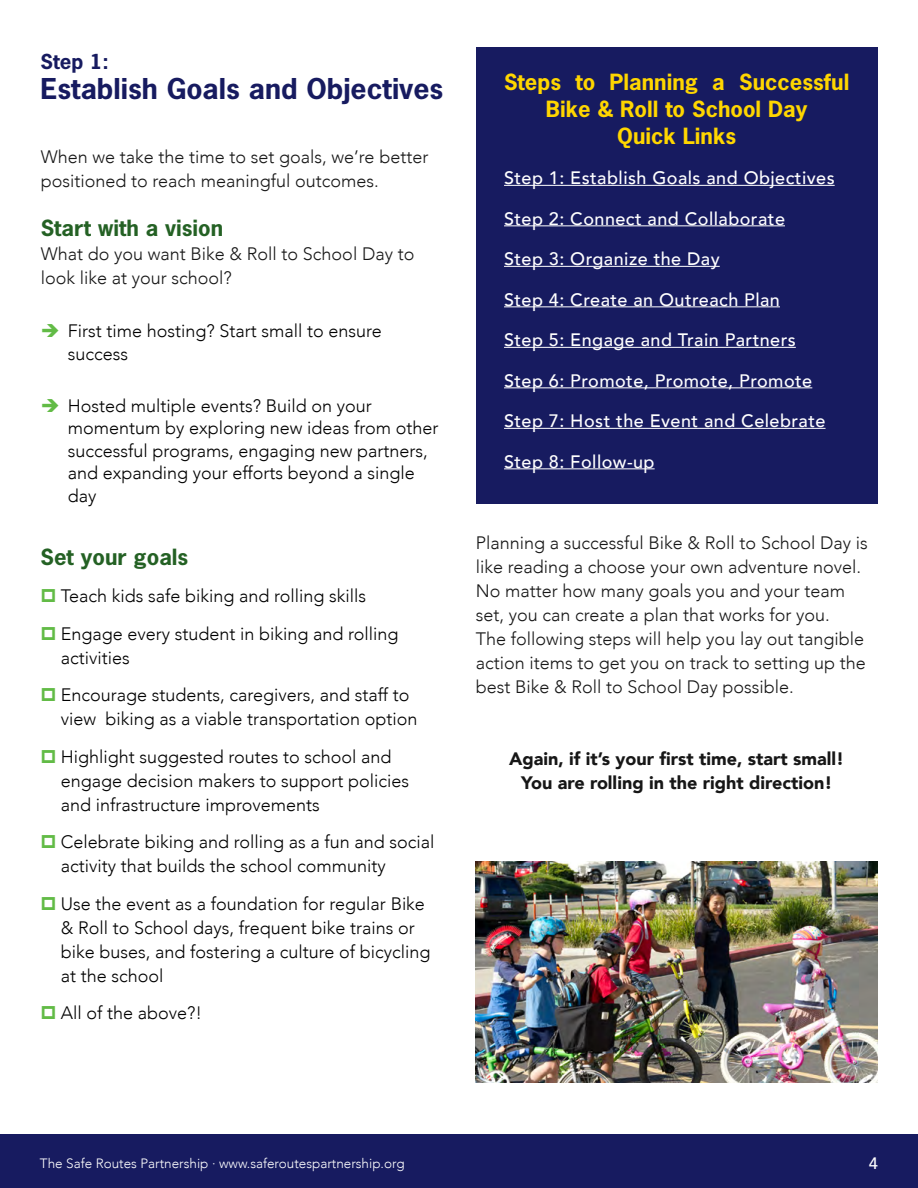
<style>
.page{position:relative;width:918px;height:1188px;background:#fff}
.page>*{position:absolute;margin:0;border:0;box-sizing:border-box;transform-origin:0 0}
.t1{font:700 27px "News Gothic Std";color:#171b60;scale:1.05 1}
.t2{font:700 21px/27px "News Gothic Std";color:#ffd600;text-align:center;scale:1.05 1}
.t3{font:700 21px "News Gothic Std";color:#246124;scale:1.05 1}
.t4{font:700 19.5px "News Gothic Std";color:#171b60;scale:1.05 1}
.t5{font:300 18px/24px "Avenir";color:#000}
.t6{font:300 18px/24px "Avenir";color:#171717}
.t7{font:500 18px "Avenir";letter-spacing:.025em;color:#fff}
.t8{font:900 18px/24px "Avenir";color:#171717;text-align:center}
.t9{font:500 16.5px "Avenir";color:#fff}
.t10{font:300 13.5px "Avenir";color:#fff}
</style>
<div class="page">
<div style="left:0;top:1134px;width:918px;height:54px;background:#171b60"></div>
<div style="left:476px;top:47px;width:402px;height:456px;background:#171b60"></div>
<hr style="left:504px;top:185px;width:331px;height:1px;background:#fff">
<hr style="left:504px;top:225px;width:281px;height:1px;background:#fff">
<hr style="left:504px;top:266px;width:216px;height:1px;background:#fff">
<hr style="left:504px;top:306px;width:276px;height:1px;background:#fff">
<hr style="left:504px;top:347px;width:292px;height:1px;background:#fff">
<hr style="left:504px;top:387px;width:308px;height:1px;background:#fff">
<hr style="left:504px;top:428px;width:322px;height:1px;background:#fff">
<hr style="left:504px;top:468px;width:151px;height:1px;background:#fff">
<img style="left:476px;top:862px;width:402px;height:220px">
<h1 class="t4" style="left:40px;top:49px;width:67px">Step 1:</h1>
<h1 class="t1" style="left:40px;top:71px;width:385px">Establish Goals and Objectives</h1>
<p class="t6" style="left:41px;top:145px;width:389px">When we take the time to set goals, we’re better positioned to reach meaningful outcomes.</p>
<h2 class="t3" style="left:41px;top:214px;width:175px">Start with a vision</h2>
<p class="t6" style="left:41px;top:242px;width:375px">What do you want Bike &amp; Roll to School Day to look like at your school?</p>
<p class="t5" style="left:68px;top:320px;width:316px;line-height:22.5px">First time hosting? Start small to ensure success</p>
<p class="t5" style="left:68px;top:394px;width:372px;line-height:22.5px">Hosted multiple events? Build on your momentum by exploring new ideas from other successful programs, engaging new partners, and expanding your efforts beyond a single day</p>
<h2 class="t3" style="left:40px;top:543px;width:142px">Set your goals</h2>
<p class="t5" style="left:61px;top:584px;width:307px">Teach kids safe biking and rolling skills</p>
<p class="t5" style="left:61px;top:622px;width:339px">Engage every student in biking and rolling activities</p>
<p class="t5" style="left:61px;top:683px;width:358px">Encourage students, caregivers, and staff to view biking as a viable transportation option</p>
<p class="t5" style="left:61px;top:745px;width:350px">Highlight suggested routes to school and engage decision makers to support policies and infrastructure improvements</p>
<p class="t5" style="left:61px;top:830px;width:375px">Celebrate biking and rolling as a fun and social activity that builds the school community</p>
<p class="t5" style="left:61px;top:892px;width:371px">Use the event as a foundation for regular Bike &amp; Roll to School days, frequent bike trains or bike buses, and fostering a culture of bicycling at the school</p>
<p class="t5" style="left:61px;top:1001px;width:143px">All of the above?!</p>
<h2 class="t2" style="left:504px;top:68px;width:330px">Steps to Planning a Successful<br>Bike &amp; Roll to School Day</h2>
<h2 class="t2" style="left:617px;top:122px;width:115px">Quick Links</h2>
<p class="t7" style="left:504px;top:162px;width:332px">Step 1: Establish Goals and Objectives</p>
<p class="t7" style="left:504px;top:203px;width:282px">Step 2: Connect and Collaborate</p>
<p class="t7" style="left:504px;top:243px;width:217px">Step 3: Organize the Day</p>
<p class="t7" style="left:504px;top:284px;width:277px">Step 4: Create an Outreach Plan</p>
<p class="t7" style="left:504px;top:324px;width:293px">Step 5: Engage and Train Partners</p>
<p class="t7" style="left:504px;top:365px;width:310px">Step 6: Promote, Promote, Promote</p>
<p class="t7" style="left:504px;top:405px;width:323px">Step 7: Host the Event and Celebrate</p>
<p class="t7" style="left:504px;top:446px;width:152px">Step 8: Follow-up</p>
<p class="t6" style="left:476px;top:531px;width:393px">Planning a successful Bike &amp; Roll to School Day is like reading a choose your own adventure novel.<br>No matter how many goals you and your team set, you can create a plan that works for you.<br>The following steps will help you lay out tangible action items to get you on track to setting up the best Bike &amp; Roll to School Day possible.</p>
<p class="t8" style="left:509px;top:747px;width:336px">Again, if it’s your first time, start small!<br>You are rolling in the right direction!</p>
<p class="t10" style="left:40px;top:1156px;width:366px">The Safe Routes Partnership · www.saferoutespartnership.org</p>
<p class="t9" style="left:869px;top:1149px;width:11px">4</p>
</div>
